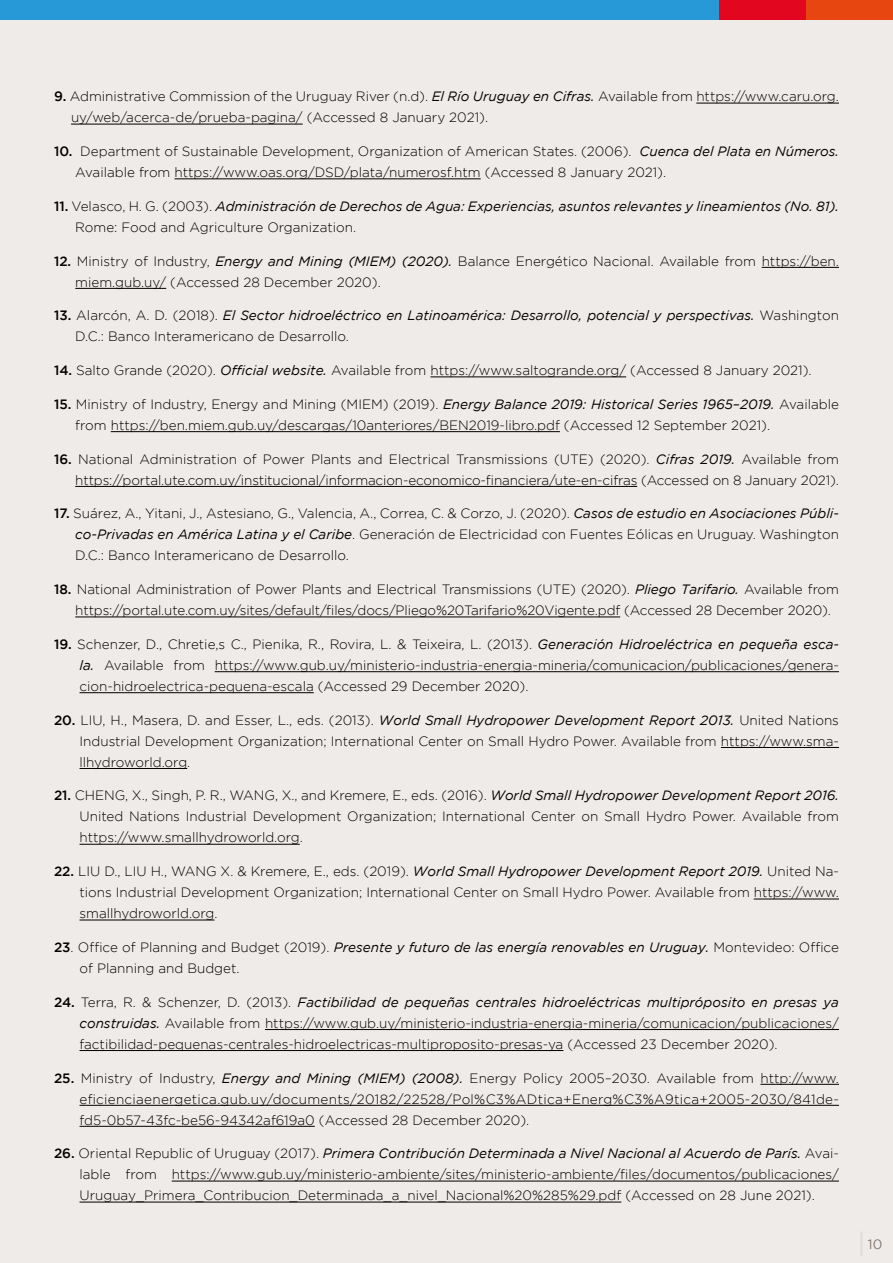
<style>
.page{position:relative;width:893px;height:1263px;background:#efebe8}
.page>*{position:absolute;margin:0;border:0;box-sizing:border-box;transform-origin:0 0}
.t1{font:300 13.5px/21px "Gotham";color:#000;text-align:justify}
.t2{font:italic 13.5px/21px "Gotham";color:#000}
.t3{font:13.5px "Gotham";color:#827770}
.s1{font-weight:500}
.s2{font-weight:400;font-style:italic}
.s3{font-weight:500;font-style:normal}
.s4{font-weight:300;font-style:normal}
</style>
<div class="page">
<hr style="left:860px;top:1231px;width:2px;height:25px;background:#dfdede">
<hr style="left:696px;top:103px;width:143px;height:1px;background:#000">
<hr style="left:71px;top:124px;width:232px;height:1px;background:#000">
<hr style="left:175px;top:179px;width:306px;height:1px;background:#000">
<hr style="left:762px;top:267px;width:77px;height:1px;background:#000">
<hr style="left:75px;top:288px;width:91px;height:1px;background:#000">
<hr style="left:430px;top:377px;width:196px;height:1px;background:#000">
<hr style="left:111px;top:431px;width:449px;height:1px;background:#000">
<hr style="left:75px;top:486px;width:562px;height:1px;background:#000">
<hr style="left:75px;top:617px;width:545px;height:1px;background:#000">
<hr style="left:215px;top:671px;width:624px;height:1px;background:#000">
<hr style="left:80px;top:692px;width:234px;height:1px;background:#000">
<hr style="left:721px;top:747px;width:118px;height:1px;background:#000">
<hr style="left:80px;top:768px;width:107px;height:1px;background:#000">
<hr style="left:80px;top:844px;width:220px;height:1px;background:#000">
<hr style="left:754px;top:899px;width:85px;height:1px;background:#000">
<hr style="left:80px;top:920px;width:135px;height:1px;background:#000">
<hr style="left:265px;top:1029px;width:574px;height:1px;background:#000">
<hr style="left:80px;top:1050px;width:483px;height:1px;background:#000">
<hr style="left:760px;top:1084px;width:79px;height:1px;background:#000">
<hr style="left:80px;top:1105px;width:759px;height:1px;background:#000">
<hr style="left:80px;top:1126px;width:235px;height:1px;background:#000">
<hr style="left:172px;top:1181px;width:667px;height:1px;background:#000">
<hr style="left:80px;top:1202px;width:541px;height:1px;background:#000">
<div style="left:0;top:0;width:719px;height:19px;background:#2699d6"></div>
<div style="left:806px;top:0;width:87px;height:19px;background:#e84610"></div>
<div style="left:719px;top:0;width:87px;height:19px;background:#e2071e"></div>
<p class="t1" style="left:71px;top:86px;width:769px;text-indent:-17px"><span class="s1">9.</span> Administrative Commission of the Uruguay River (n.d). <span class="s2">El Río Uruguay en Cifras.</span> Available from https://www.caru.org. uy/web/acerca-de/prueba-pagina/ (Accessed 8 January 2021).</p>
<p class="t1" style="left:75px;top:141px;width:765px;text-indent:-21px"><span class="s1">10.</span> Department of Sustainable Development, Organization of American States. (2006). <span class="s2">Cuenca del Plata en Números.<br></span>Available from https://www.oas.org/DSD/plata/numerosf.htm (Accessed 8 January 2021).</p>
<p class="t2" style="left:75px;top:196px;width:765px;text-indent:-21px"><span class="s3">11.</span> <span class="s4">Velasco, H. G. (2003).</span> Administración de Derechos de Agua: Experiencias, asuntos relevantes y lineamientos (No. 81).<br><span class="s4">Rome: Food and Agriculture Organization.</span></p>
<p class="t1" style="left:75px;top:250px;width:765px;text-indent:-21px"><span class="s1">12.</span> Ministry of Industry, <span class="s2">Energy and Mining (MIEM) (2020).</span> Balance Energético Nacional. Available from https://ben. miem.gub.uy/ (Accessed 28 December 2020).</p>
<p class="t2" style="left:75px;top:305px;width:765px;text-indent:-21px"><span class="s3">13.</span> <span class="s4">Alarcón, A. D. (2018).</span> El Sector hidroeléctrico en Latinoamérica: Desarrollo, potencial y perspectivas. <span class="s4">Washington<br>D.C.: Banco Interamericano de Desarrollo.</span></p>
<p class="t1" style="left:54px;top:360px;width:759px"><span class="s1">14.</span> Salto Grande (2020). <span class="s2">Official website.</span> Available from https://www.saltogrande.org/ (Accessed 8 January 2021).</p>
<p class="t1" style="left:75px;top:393px;width:765px;text-indent:-21px"><span class="s1">15.</span> Ministry of Industry, Energy and Mining (MIEM) (2019). <span class="s2">Energy Balance 2019: Historical Series 1965–2019.</span> Available from https://ben.miem.gub.uy/descargas/10anteriores/BEN2019-libro.pdf (Accessed 12 September 2021).</p>
<p class="t1" style="left:54px;top:448px;width:786px;text-align:right"><span class="s1">16.</span> National Administration of Power Plants and Electrical Transmissions (UTE) (2020). <span class="s2">Cifras 2019.</span> Available from https://portal.ute.com.uy/institucional/informacion-economico-financiera/ute-en-cifras (Accessed on 8 January 2021).</p>
<p class="t1" style="left:75px;top:503px;width:765px;text-indent:-21px"><span class="s1">17.</span> Suárez, A., Yitani, J., Astesiano, G., Valencia, A., Correa, C. &amp; Corzo, J. (2020). <span class="s2">Casos de estudio en Asociaciones Públi&shy;co-Privadas en América Latina y el Caribe</span>. Generación de Electricidad con Fuentes Eólicas en Uruguay. Washington D.C.: Banco Interamericano de Desarrollo.</p>
<p class="t1" style="left:75px;top:579px;width:765px;text-indent:-21px"><span class="s1">18.</span> National Administration of Power Plants and Electrical Transmissions (UTE) (2020). <span class="s2">Pliego Tarifario.</span> Available from https://portal.ute.com.uy/sites/default/files/docs/Pliego%20Tarifario%20Vigente.pdf (Accessed 28 December 2020).</p>
<p class="t1" style="left:80px;top:633px;width:761px;text-indent:-26px"><span class="s1">19.</span> Schenzer, D., Chretie,s C., Pienika, R., Rovira, L. &amp; Teixeira, L. (2013). <span class="s2">Generación Hidroeléctrica en pequeña esca&shy;la.</span> Available from https://www.gub.uy/ministerio-industria-energia-mineria/comunicacion/publicaciones/genera&shy;cion-hidroelectrica-pequena-escala (Accessed 29 December 2020).</p>
<p class="t1" style="left:80px;top:709px;width:761px;text-indent:-26px"><span class="s1">20.</span> LIU, H., Masera, D. and Esser, L., eds. (2013). <span class="s2">World Small Hydropower Development Report 2013.</span> United Nations Industrial Development Organization; International Center on Small Hydro Power. Available from https://www.sma&shy;llhydroworld.org.</p>
<p class="t1" style="left:80px;top:785px;width:761px;text-indent:-26px"><span class="s1">21.</span> CHENG, X., Singh, P. R., WANG, X., and Kremere, E., eds. (2016). <span class="s2">World Small Hydropower Development Report 2016.<br></span>United Nations Industrial Development Organization; International Center on Small Hydro Power. Available from https://www.smallhydroworld.org.</p>
<p class="t1" style="left:80px;top:861px;width:761px;text-indent:-26px"><span class="s1">22.</span> LIU D., LIU H., WANG X. &amp; Kremere, E., eds. (2019). <span class="s2">World Small Hydropower Development Report 2019.</span> United Na&shy;tions Industrial Development Organization; International Center on Small Hydro Power. Available from https://www. smallhydroworld.org.</p>
<p class="t1" style="left:80px;top:936px;width:761px;text-indent:-26px"><span class="s1">23</span>. Office of Planning and Budget (2019). <span class="s2">Presente y futuro de las energía renovables en Uruguay.</span> Montevideo: Office of Planning and Budget.</p>
<p class="t1" style="left:80px;top:991px;width:761px;text-indent:-26px"><span class="s1">24.</span> Terra, R. &amp; Schenzer, D. (2013). <span class="s2">Factibilidad de pequeñas centrales hidroeléctricas multipróposito en presas ya construidas.</span> Available from https://www.gub.uy/ministerio-industria-energia-mineria/comunicacion/publicaciones/ factibilidad-pequenas-centrales-hidroelectricas-multiproposito-presas-ya (Accessed 23 December 2020).</p>
<p class="t1" style="left:80px;top:1067px;width:761px;text-indent:-26px"><span class="s1">25.</span> Ministry of Industry, <span class="s2">Energy and Mining (MIEM) (2008).</span> Energy Policy 2005–2030. Available from http://www. eficienciaenergetica.gub.uy/documents/20182/22528/Pol%C3%ADtica+Energ%C3%A9tica+2005-2030/841de&shy;fd5-0b57-43fc-be56-94342af619a0 (Accessed 28 December 2020).</p>
<p class="t1" style="left:80px;top:1143px;width:761px;text-indent:-26px"><span class="s1">26.</span> Oriental Republic of Uruguay (2017). <span class="s2">Primera Contribución Determinada a Nivel Nacional al Acuerdo de París.</span> Avai&shy;lable from https://www.gub.uy/ministerio-ambiente/sites/ministerio-ambiente/files/documentos/publicaciones/ Uruguay_Primera_Contribucion_Determinada_a_nivel_Nacional%20%285%29.pdf (Accessed on 28 June 2021).</p>
<p class="t3" style="left:868px;top:1236px;width:16px">10</p>
</div>
